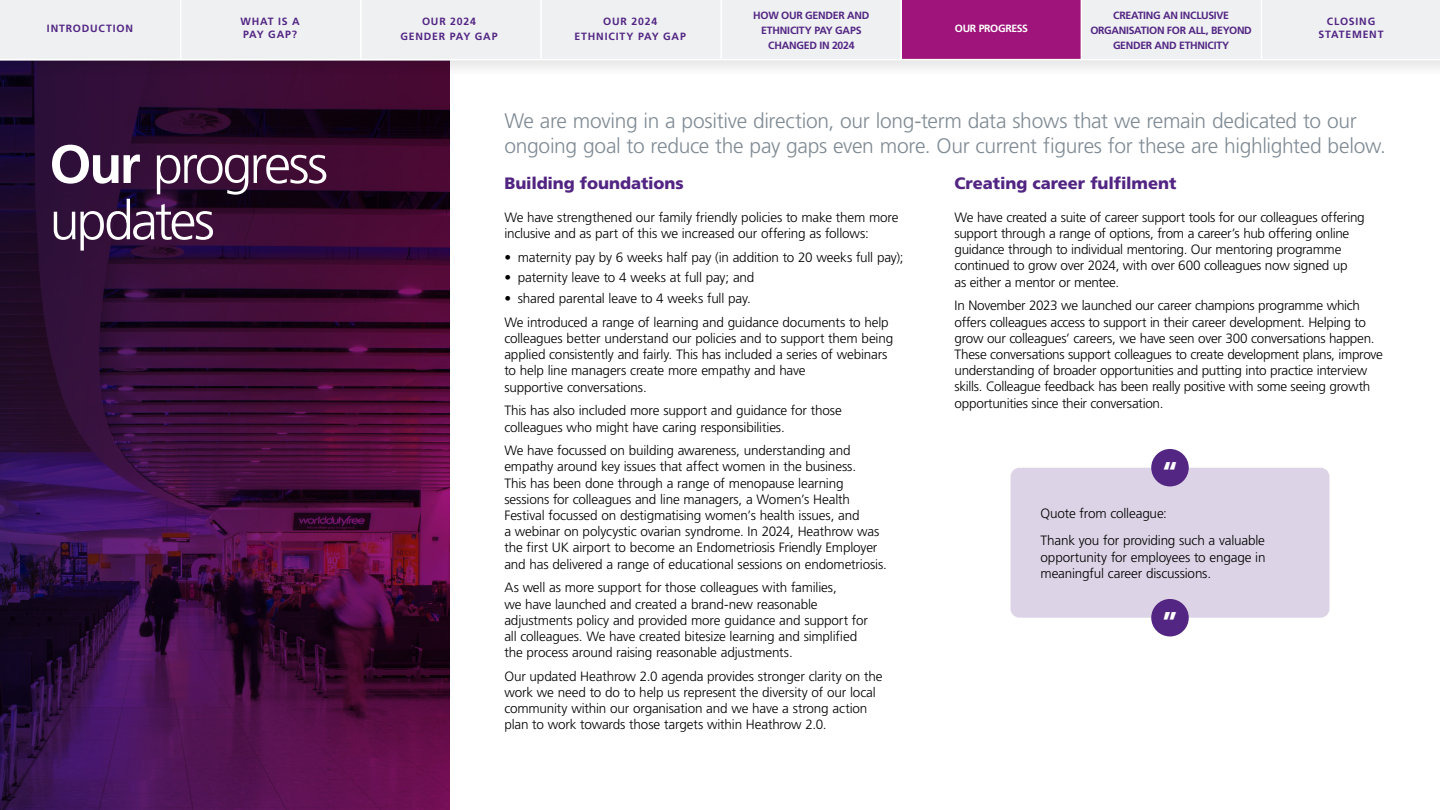
<style>
.page{position:relative;width:1440px;height:810px;background:#fff}
.page>*{position:absolute;margin:0;border:0;box-sizing:border-box;transform-origin:0 0}
.Large_title{font:300 54px "Frutiger LT Pro";letter-spacing:-.055em;color:#fff}
.Intro_copy{font:700 30px "Frutiger LT Pro";color:#fff}
.Intro_copy-2{font:300 21px/25.2px "Frutiger LT Pro";letter-spacing:-.015em;color:#808b94}
.t1{font:900 16.5px "Frutiger LT Pro";letter-spacing:-.005em;color:#522583}
.Intro_copy-3{font:300 13.5px/16.2px "Frutiger LT Pro";letter-spacing:-.015em;color:#000}
.Large_title-2{font:700 10.5px/15px "Frutiger LT Pro";letter-spacing:-.02em;color:#522583;text-align:center}
.Large_title-3{font:700 10.5px/15px "Frutiger LT Pro";letter-spacing:.075em;color:#522583;text-align:center}
.Large_title-4{font:700 10.5px "Frutiger LT Pro";letter-spacing:.08em;color:#522583}
.Large_title-5{font:700 10.5px "Frutiger LT Pro";letter-spacing:-.03em;color:#fff}
.s1{font-weight:700}
</style>
<div class="page">
<svg style="left:0;top:84px;width:450px;height:726px;background:#3c0d3b"></svg>
<div style="left:1011px;top:468px;width:318px;height:150px;background:#dcd4e6;border-radius:9px"></div>
<div style="left:1151px;top:449px;width:38px;height:37px;background:#522682;border-radius:50%"></div>
<div style="left:1151px;top:599px;width:38px;height:37px;background:#522682;border-radius:50%"></div>
<div style="left:181px;top:0;width:180px;height:59px;background:#eef0f2"></div>
<div style="left:361px;top:0;width:180px;height:59px;background:#eef0f2"></div>
<div style="left:1261px;top:0;width:179px;height:59px;background:#eef0f2"></div>
<div style="left:541px;top:0;width:180px;height:59px;background:#eef0f2"></div>
<div style="left:901px;top:0;width:180px;height:59px;background:#9e147a"></div>
<div style="left:721px;top:0;width:180px;height:59px;background:#eef0f2"></div>
<div style="left:1081px;top:0;width:180px;height:59px;background:#eef0f2"></div>
<div style="left:0;top:0;width:180px;height:59px;background:#eef0f2"></div>
<hr style="left:180px;top:0;width:2px;height:60px;background:#fff">
<hr style="left:540px;top:0;width:2px;height:60px;background:#fff">
<hr style="left:901px;top:0;width:1px;height:60px;background:#fff">
<hr style="left:1081px;top:0;width:1px;height:60px;background:#fff">
<hr style="left:360px;top:0;width:2px;height:60px;background:#fff">
<hr style="left:720px;top:0;width:2px;height:60px;background:#fff">
<hr style="left:1261px;top:0;width:1px;height:60px;background:#fff">
<svg style="left:0;top:60px;width:1440px;height:24px"></svg>
<p class="Large_title-4" style="left:47px;top:23px;width:88px">INTRODUCTION</p>
<p class="Large_title-2" style="left:240px;top:14px;width:61px">WHAT IS A</p>
<p class="Large_title-2" style="left:243px;top:26px;width:55px">PAY GAP?</p>
<p class="Large_title" style="left:50px;top:133px;width:280px"><span class="s1">Our</span> progress</p>
<p class="Large_title" style="left:50px;top:189px;width:167px">updates</p>
<p class="Large_title-2" style="left:753px;top:8px;width:118px">HOW OUR GENDER AND<br>ETHNICITY PAY GAPS<br>CHANGED IN 2024</p>
<p class="Large_title-2" style="left:1090px;top:8px;width:163px">CREATING AN INCLUSIVE<br>ORGANISATION FOR ALL, BEYOND<br>GENDER AND ETHNICITY</p>
<p class="Large_title-3" style="left:400px;top:14px;width:99px">OUR 2024<br>GENDER PAY GAP</p>
<p class="Large_title-3" style="left:1319px;top:15px;width:67px;line-height:12.6px">CLOSING<br>STATEMENT</p>
<p class="Large_title-2" style="left:603px;top:14px;width:55px">OUR 2024</p>
<p class="Large_title-4" style="left:575px;top:30px;width:113px">ETHNICITY PAY GAP</p>
<p class="Large_title-5" style="left:955px;top:23px;width:75px">OUR PROGRESS</p>
<p class="Intro_copy-2" style="left:504px;top:109px;width:883px">We are moving in a positive direction, our long-term data shows that we remain dedicated to our ongoing goal to reduce the pay gaps even more. Our current figures for these are highlighted below.</p>
<p class="t1" style="left:504px;top:174px;width:181px">Building foundations</p>
<p class="Intro_copy-3" style="left:504px;top:209px;width:396px">We have strengthened our family friendly policies to make them more inclusive and as part of this we increased our offering as follows:</p>
<p class="Intro_copy-3" style="left:504px;top:249px;width:401px">• maternity pay by 6 weeks half pay (in addition to 20 weeks full pay);</p>
<p class="Intro_copy-3" style="left:504px;top:270px;width:252px">• paternity leave to 4 weeks at full pay; and</p>
<p class="Intro_copy-3" style="left:504px;top:290px;width:248px">• shared parental leave to 4 weeks full pay.</p>
<p class="Intro_copy-3" style="left:504px;top:314px;width:390px">We introduced a range of learning and guidance documents to help colleagues better understand our policies and to support them being applied consistently and fairly. This has included a series of webinars to help line managers create more empathy and have<br>supportive conversations.</p>
<p class="Intro_copy-3" style="left:504px;top:403px;width:339px">This has also included more support and guidance for those colleagues who might have caring responsibilities.</p>
<p class="Intro_copy-3" style="left:504px;top:443px;width:384px">We have focussed on building awareness, understanding and empathy around key issues that affect women in the business.<br>This has been done through a range of menopause learning sessions for colleagues and line managers, a Women’s Health Festival focussed on destigmatising women’s health issues, and<br>a webinar on polycystic ovarian syndrome. In 2024, Heathrow was the first UK airport to become an Endometriosis Friendly Employer and has delivered a range of educational sessions on endometriosis.</p>
<p class="Intro_copy-3" style="left:504px;top:580px;width:365px">As well as more support for those colleagues with families,<br>we have launched and created a brand-new reasonable adjustments policy and provided more guidance and support for all colleagues. We have created bitesize learning and simplified the process around raising reasonable adjustments.</p>
<p class="Intro_copy-3" style="left:504px;top:668px;width:380px">Our updated Heathrow 2.0 agenda provides stronger clarity on the work we need to do to help us represent the diversity of our local community within our organisation and we have a strong action plan to work towards those targets within Heathrow 2.0.</p>
<p class="t1" style="left:955px;top:174px;width:223px">Creating career fulfilment</p>
<p class="Intro_copy-3" style="left:955px;top:209px;width:412px">We have created a suite of career support tools for our colleagues offering support through a range of options, from a career’s hub offering online guidance through to individual mentoring. Our mentoring programme continued to grow over 2024, with over 600 colleagues now signed up<br>as either a mentor or mentee.</p>
<p class="Intro_copy-3" style="left:955px;top:298px;width:430px">In November 2023 we launched our career champions programme which offers colleagues access to support in their career development. Helping to grow our colleagues’ careers, we have seen over 300 conversations happen.<br>These conversations support colleagues to create development plans, improve understanding of broader opportunities and putting into practice interview skills. Colleague feedback has been really positive with some seeing growth opportunities since their conversation.</p>
<p class="Intro_copy" style="left:1163px;top:455px;width:16px">“</p>
<p class="Intro_copy-3" style="left:1041px;top:505px;width:128px">Quote from colleague:</p>
<p class="Intro_copy-3" style="left:1041px;top:533px;width:227px;text-align:justify">Thank you for providing such a valuable opportunity for employees to engage in meaningful career discussions.</p>
<p class="Intro_copy" style="left:1163px;top:605px;width:16px">”</p>
</div>
